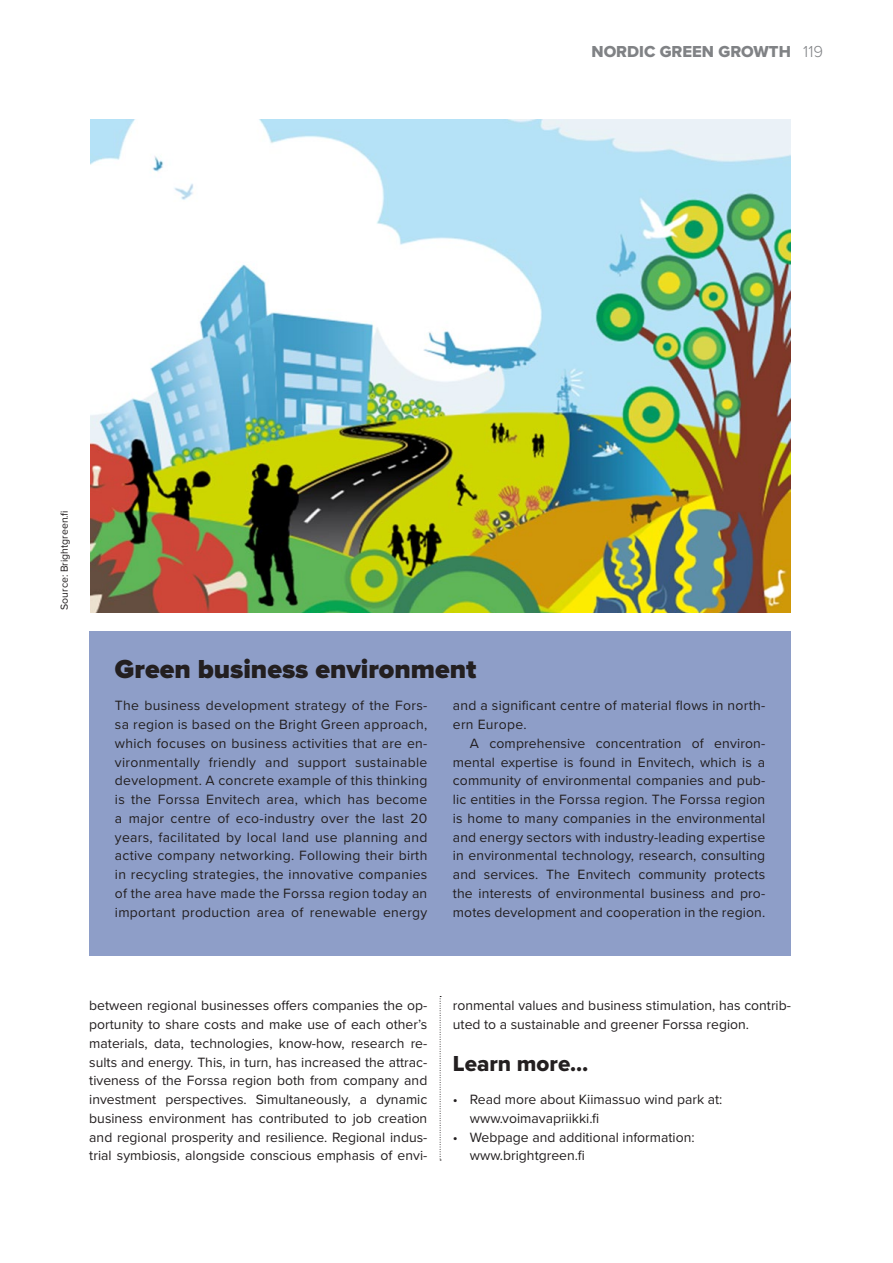
<style>
.page{position:relative;width:893px;height:1263px;background:#fff}
.page>*{position:absolute;margin:0;border:0;box-sizing:border-box;transform-origin:0 0}
.more-pikkuotsikko{font:900 27px "Proxima Nova";color:#231f20}
.väliotsikko{font:22.5px "Proxima Nova Extrabld";color:#231f20}
.t1{font:16.5px "Proxima Nova Extrabld";color:#808285}
.asides{font:13.95px/18.8px "Proxima Nova";color:#231f20;text-align:justify}
.asides-sisennetty{font:13.95px/18.8px "Proxima Nova";letter-spacing:.01em;color:#231f20;text-align:justify}
.asides_luettelo{font:13.95px/18.8px "Proxima Nova";color:#231f20}
.asides-2{font:13.95px/18.8px "Proxima Nova";letter-spacing:.02em;color:#231f20}
.references{font:10.5px "Proxima Nova";color:#231f20}
.s1{font-family:"Proxima Nova";font-weight:300}
</style>
<div class="page">
<svg style="left:440px;top:996px;width:1px;height:164px"></svg>
<div style="left:89px;top:631px;width:702px;height:325px;background:#8e9ec8"></div>
<img style="left:90px;top:120px;width:700px;height:493px">
<p class="t1" style="left:591px;top:41px;width:233px">NORDIC GREEN GROWTH <span class="s1">119</span></p>
<p class="references" style="left:58px;top:610px;width:101px;rotate:-90deg">Source: Brightgreen.fi</p>
<p class="more-pikkuotsikko" style="left:115px;top:653px;width:363px">Green business environment</p>
<p class="asides" style="left:115px;top:697px;width:314px">The business development strategy of the Fors&shy;sa region is based on the Bright Green approach, which focuses on business activities that are en&shy;vironmentally friendly and support sustainable development. A concrete example of this thinking is the Forssa Envitech area, which has become a major centre of eco-industry over the last 20 years, facilitated by local land use planning and active company networking. Following their birth in recycling strategies, the innovative companies of the area have made the Forssa region today an important production area of renewable energy</p>
<p class="asides-2" style="left:453px;top:697px;width:314px">and a significant centre of material flows in north&shy;ern Europe.</p>
<p class="asides-sisennetty" style="left:453px;top:734px;width:314px;text-indent:17px">A comprehensive concentration of environ&shy;mental expertise is found in Envitech, which is a community of environmental companies and pub&shy;lic entities in the Forssa region. The Forssa region is home to many companies in the environmental and energy sectors with industry-leading expertise in environmental technology, research, consulting and services. The Envitech community protects the interests of environmental business and pro&shy;motes development and cooperation in the region.</p>
<p class="asides" style="left:89px;top:997px;width:340px">between regional businesses offers companies the op&shy;portunity to share costs and make use of each other’s materials, data, technologies, know-how, research re&shy;sults and energy. This, in turn, has increased the attrac&shy;tiveness of the Forssa region both from company and investment perspectives. Simultaneously, a dynamic business environment has contributed to job creation and regional prosperity and resilience. Regional indus&shy;trial symbiosis, alongside conscious emphasis of envi-</p>
<p class="asides" style="left:453px;top:997px;width:340px">ronmental values and business stimulation, has contrib&shy;uted to a sustainable and greener Forssa region.</p>
<p class="väliotsikko" style="left:453px;top:1050px;width:137px">Learn more…</p>
<p class="asides_luettelo" style="left:470px;top:1090px;width:254px;text-indent:-17px">• Read more about Kiimassuo wind park at: www.voimavapriikki.fi</p>
<p class="asides_luettelo" style="left:470px;top:1128px;width:226px;text-indent:-17px">• Webpage and additional information: www.brightgreen.fi</p>
</div>
